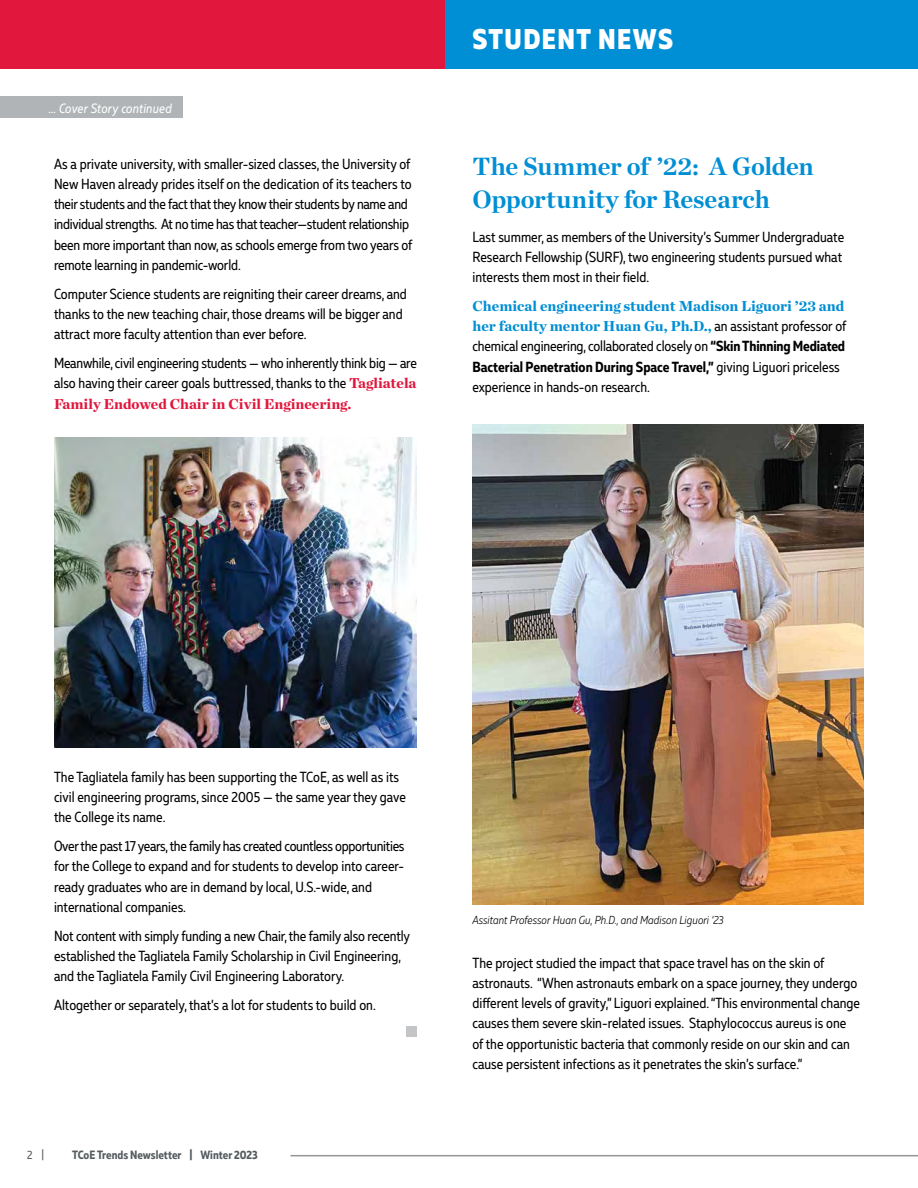
<style>
.page{position:relative;width:918px;height:1188px;background:#fff}
.page>*{position:absolute;margin:0;border:0;box-sizing:border-box;transform-origin:0 0}
.t1{font:800 28.5px "Muller Narrow";letter-spacing:.05em;color:#fff}
.t2{font:700 25.5px/33px "Chronicle Deck";letter-spacing:-.005em;color:#008ed4}
.t3{font:14.7px/20.2px "Muller Narrow";color:#000}
.t4{font:900 14.7px/20.2px "Chronicle Deck";color:#008ed4}
.t5{font:900 14.7px "Chronicle Deck";color:#e1173d}
.t6{font:italic 13.5px "Muller Narrow";letter-spacing:.015em;color:#fff}
.t7{font:700 12px "Muller Narrow";color:#545b5e}
.t8{font:12px "Muller Narrow";color:#545b5e}
.t9{font:italic 300 11.7px "Muller Narrow";letter-spacing:.01em;color:#000}
.s1{font-family:"Chronicle Deck";font-weight:900;color:#e1173d}
.s2{font-family:"Muller Narrow";font-weight:400;color:#000}
.s3{font-weight:700}
</style>
<div class="page">
<hr style="left:291px;top:1155px;width:627px;height:1px;background:#939598">
<div style="left:406px;top:1026px;width:11px;height:11px;background:#c4c5c7"></div>
<div style="left:0;top:97px;width:183px;height:21px;background:#b1b4b6"></div>
<div style="left:0;top:0;width:446px;height:69px;background:#e1173d"></div>
<div style="left:446px;top:0;width:472px;height:69px;background:#008ed4"></div>
<img style="left:54px;top:437px;width:363px;height:310px">
<img style="left:472px;top:425px;width:392px;height:479px">
<p class="t6" style="left:49px;top:100px;width:125px">… Cover Story continued</p>
<p class="t3" style="left:54px;top:153px;width:360px">As a private university, with smaller-sized classes, the University of New Haven already prides itself on the dedication of its teachers to their students and the fact that they know their students by name and individual strengths. At no time has that teacher—student relationship been more important than now, as schools emerge from two years of remote learning in pandemic-world.</p>
<p class="t3" style="left:54px;top:283px;width:354px">Computer Science students are reigniting their career dreams, and thanks to the new teaching chair, those dreams will be bigger and attract more faculty attention than ever before.</p>
<p class="t3" style="left:54px;top:353px;width:364px">Meanwhile, civil engineering students — who inherently think big — are also having their career goals buttressed, thanks to the <span class="s1">Tagliatela</span></p>
<p class="t5" style="left:54px;top:392px;width:299px">Family Endowed Chair in Civil Engineering.</p>
<h1 class="t1" style="left:473px;top:21px;width:202px">STUDENT NEWS</h1>
<h2 class="t2" style="left:472px;top:148px;width:343px">The Summer of ’22: A Golden<br>Opportunity for Research</h2>
<p class="t3" style="left:472px;top:226px;width:373px">Last summer, as members of the University’s Summer Undergraduate<br>Research Fellowship (SURF), two engineering students pursued what interests them most in their field.</p>
<p class="t4" style="left:472px;top:295px;width:375px">Chemical engineering student Madison Liguori ’23 and her faculty mentor Huan Gu, Ph.D., <span class="s2">an assistant professor of</span></p>
<p class="t3" style="left:472px;top:336px;width:374px">chemical engineering, collaborated closely on <span class="s3">“Skin Thinning Mediated<br>Bacterial Penetration During Space Travel,”</span> giving Liguori priceless experience in hands-on research.</p>
<p class="t3" style="left:54px;top:766px;width:353px">The Tagliatela family has been supporting the TCoE, as well as its civil engineering programs, since 2005 — the same year they gave the College its name.</p>
<p class="t3" style="left:54px;top:836px;width:352px">Over the past 17 years, the family has created countless opportunities for the College to expand and for students to develop into career&shy;ready graduates who are in demand by local, U.S.-wide, and international companies.</p>
<p class="t3" style="left:54px;top:926px;width:358px">Not content with simply funding a new Chair, the family also recently established the Tagliatela Family Scholarship in Civil Engineering, and the Tagliatela Family Civil Engineering Laboratory.</p>
<p class="t3" style="left:54px;top:995px;width:323px">Altogether or separately, that’s a lot for students to build on.</p>
<p class="t8" style="left:27px;top:1148px;width:19px">2 |</p>
<p class="t7" style="left:72px;top:1148px;width:187px">TCoE Trends Newsletter | Winter 2023</p>
<p class="t9" style="left:472px;top:913px;width:253px">Assitant Professor Huan Gu, Ph.D., and Madison Liguori ‘23</p>
<p class="t3" style="left:472px;top:952px;width:389px">The project studied the impact that space travel has on the skin of astronauts. “When astronauts embark on a space journey, they undergo different levels of gravity,” Liguori explained. “This environmental change causes them severe skin-related issues. Staphylococcus aureus is one of the opportunistic bacteria that commonly reside on our skin and can cause persistent infections as it penetrates the skin’s surface.”</p>
</div>
